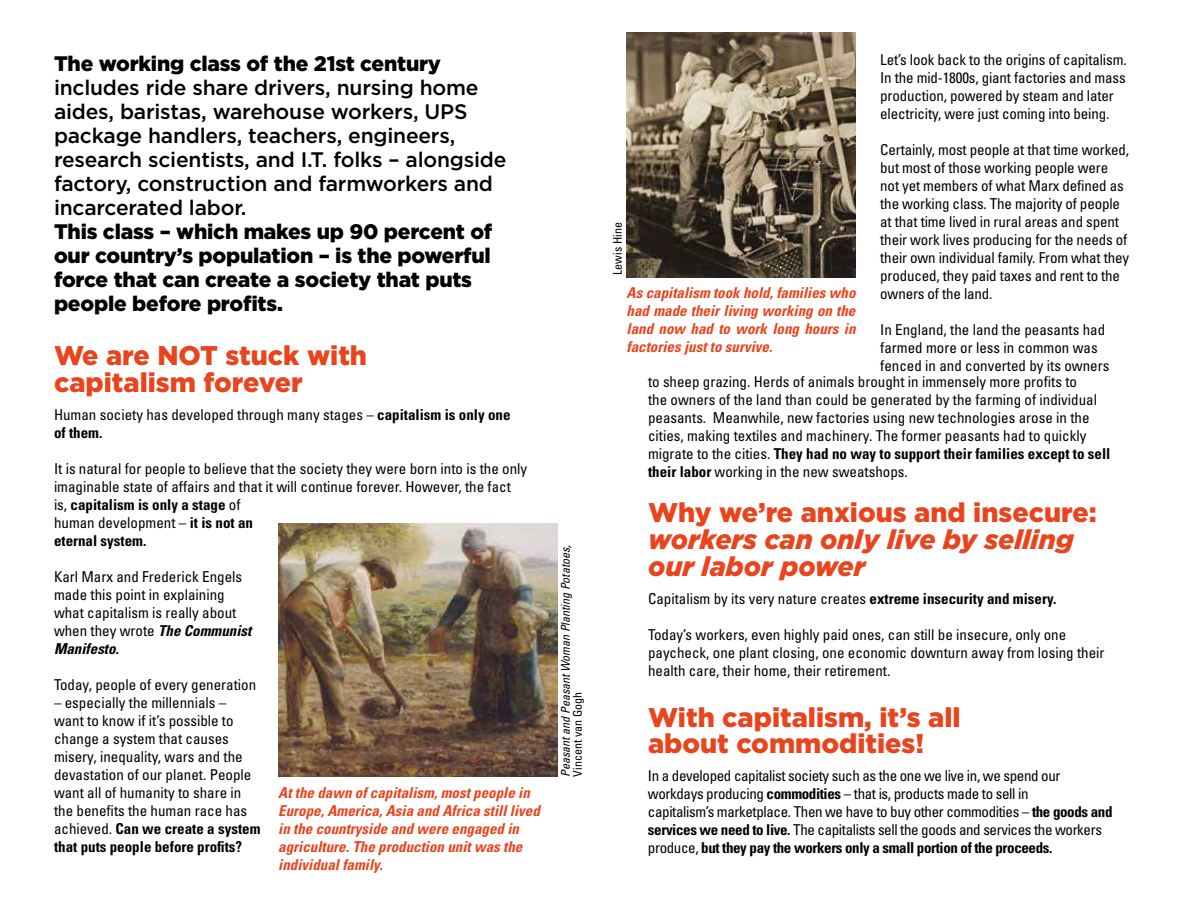
<style>
.page{position:relative;width:1188px;height:918px;background:#fff}
.page>*{position:absolute;margin:0;border:0;box-sizing:border-box;transform-origin:0 0}
.t1{font:900 27px/27px "Gotham";color:#e8451e}
.t2{font:italic 900 27px/27px "Gotham";color:#e8451e}
.t3{font:500 21px/24px "Gotham";letter-spacing:-.01em;color:#000}
.t4{font:900 21px/24px "Gotham";letter-spacing:-.01em;color:#000}
.t5{font:condensed 15px/18px "Univers LT Std";color:#000}
.t6{font:condensed 15px/18px "Univers LT Std";letter-spacing:-.025em;color:#000}
.t7{font:italic 700 condensed 15px/18px "Univers LT Std";color:#e8451e}
.t8{font:italic condensed 12px "Univers LT Std";letter-spacing:-.005em;color:#000}
.t9{font:condensed 12px "Univers LT Std";color:#000}
.s1{font-weight:700}
.s2{font-weight:700;font-style:italic}
</style>
<div class="page">
<img style="left:278px;top:524px;width:279px;height:253px">
<img style="left:627px;top:32px;width:228px;height:245px">
<h2 class="t4" style="left:54px;top:51px;width:389px">The working class of the 21st century</h2>
<p class="t3" style="left:54px;top:75px;width:454px">includes ride share drivers, nursing home aides, baristas, warehouse workers, UPS package handlers, teachers, engineers, research scientists, and I.T. folks – alongside factory, construction and farmworkers and incarcerated labor.</p>
<h2 class="t4" style="left:54px;top:219px;width:440px">This class – which makes up 90 percent of our country’s population – is the powerful force that can create a society that puts people before profits.</h2>
<h1 class="t1" style="left:54px;top:341px;width:315px">We are NOT stuck with capitalism forever</h1>
<p class="t5" style="left:54px;top:406px;width:458px">Human society has developed through many stages – <span class="s1">capitalism is only one of them.</span></p>
<p class="t5" style="left:54px;top:460px;width:475px">It is natural for people to believe that the society they were born into is the only imaginable state of affairs and that it will continue forever. However, the fact is, <span class="s1">capitalism is only a stage</span> of<br>human development – <span class="s1">it is not an<br>eternal system.</span></p>
<p class="t5" style="left:54px;top:568px;width:199px">Karl Marx and Frederick Engels made this point in explaining what capitalism is really about when they wrote <span class="s2">The Communist<br>Manifesto.</span></p>
<p class="t5" style="left:54px;top:676px;width:204px">Today, people of every generation</p>
<p class="t5" style="left:54px;top:694px;width:208px">– especially the millennials –<br>want to know if it’s possible to change a system that causes misery, inequality, wars and the devastation of our planet. People want all of humanity to share in the benefits the human race has achieved. <span class="s1">Can we create a system that puts people before profits?</span></p>
<p class="t7" style="left:278px;top:784px;width:263px">At the dawn of capitalism, most people in Europe, America, Asia and Africa still lived in the countryside and were engaged in agriculture. The production unit was the individual family.</p>
<p class="t8" style="left:558px;top:777px;width:233px;rotate:-90deg">Peasant and Peasant Woman Planting Potatoes,</p>
<p class="t9" style="left:570px;top:777px;width:86px;rotate:-90deg">Vincent van Gogh</p>
<p class="t5" style="left:880px;top:50px;width:248px">Let’s look back to the origins of capitalism.<br>In the mid-1800s, giant factories and mass production, powered by steam and later electricity, were just coming into being.</p>
<p class="t5" style="left:880px;top:140px;width:250px">Certainly, most people at that time worked, but most of those working people were not yet members of what Marx defined as the working class. The majority of people at that time lived in rural areas and spent their work lives producing for the needs of their own individual family. From what they produced, they paid taxes and rent to the owners of the land.</p>
<p class="t5" style="left:880px;top:320px;width:231px">In England, the land the peasants had farmed more or less in common was fenced in and converted by its owners</p>
<p class="t9" style="left:610px;top:275px;width:54px;rotate:-90deg">Lewis Hine</p>
<p class="t7" style="left:627px;top:284px;width:230px;text-align:justify">As capitalism took hold, families who had made their living working on the land now had to work long hours in factories just to survive.</p>
<p class="t5" style="left:648px;top:372px;width:464px">to sheep grazing. Herds of animals brought in immensely more profits to<br>the owners of the land than could be generated by the farming of individual peasants. Meanwhile, new factories using new technologies arose in the cities, making textiles and machinery. The former peasants had to quickly migrate to the cities. <span class="s1">They had no way to support their families except to sell their labor</span> working in the new sweatshops.</p>
<h1 class="t1" style="left:648px;top:499px;width:450px">Why we’re anxious and insecure:</h1>
<h1 class="t2" style="left:648px;top:526px;width:427px">workers can only live by selling our labor power</h1>
<p class="t5" style="left:648px;top:590px;width:410px">Capitalism by its very nature creates <span class="s1">extreme insecurity and misery.</span></p>
<p class="t5" style="left:648px;top:626px;width:458px">Today’s workers, even highly paid ones, can still be insecure, only one paycheck, one plant closing, one economic downturn away from losing their health care, their home, their retirement.</p>
<h1 class="t1" style="left:648px;top:705px;width:314px;line-height:25.5px">With capitalism, it’s all about commodities!</h1>
<p class="t6" style="left:648px;top:767px;width:466px">In a developed capitalist society such as the one we live in, we spend our workdays producing <span class="s1">commodities</span> – that is, products made to sell in<br>capitalism’s marketplace. Then we have to buy other commodities – <span class="s1">the goods and services we need to live.</span> The capitalists sell the goods and services the workers produce, <span class="s1">but they pay the workers only a small portion of the proceeds.</span></p>
</div>
